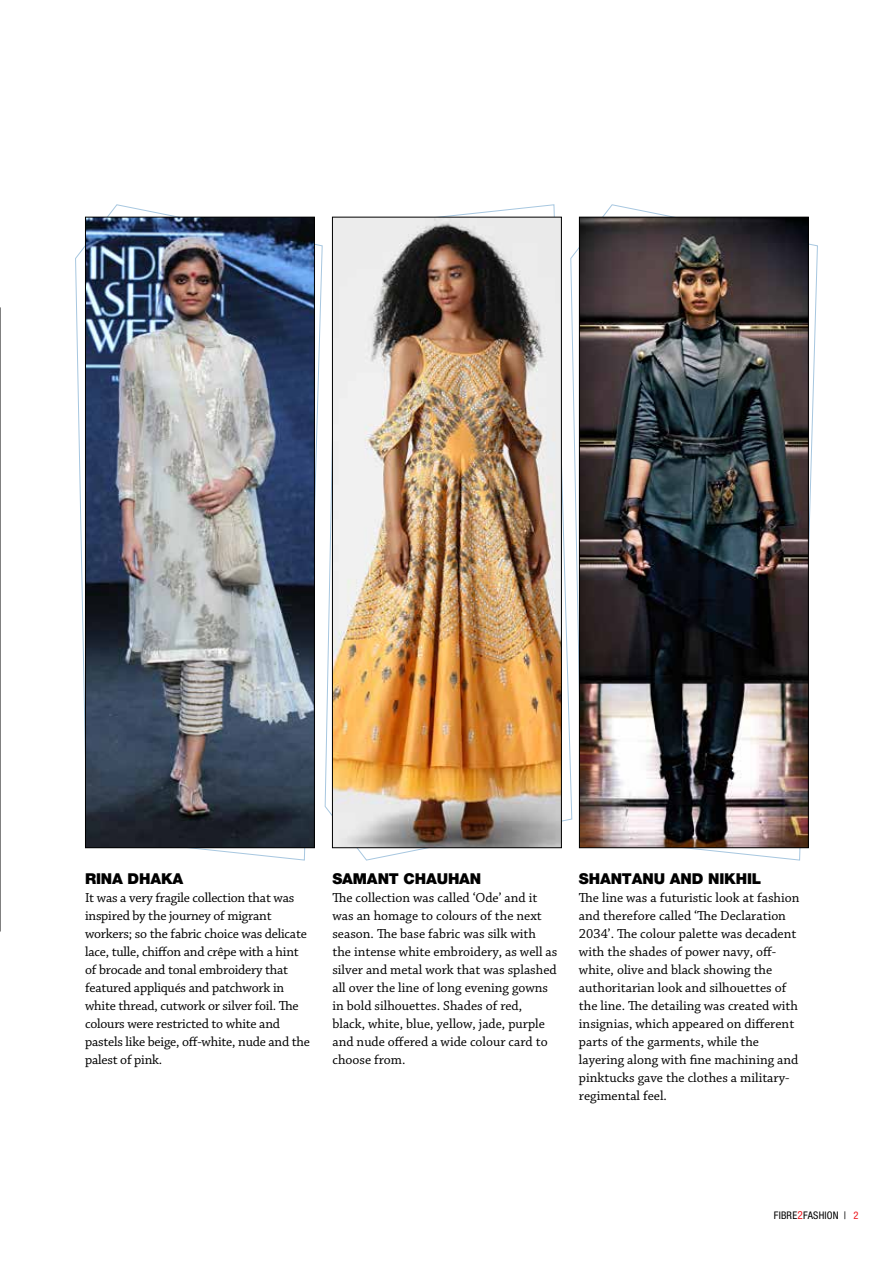
<style>
.page{position:relative;width:893px;height:1263px;background:#fff}
.page>*{position:absolute;margin:0;border:0;box-sizing:border-box;transform-origin:0 0}
.t1{font:900 15px "Helvetica Neue LT Pro";letter-spacing:-.01em;color:#000}
.t2{font:13.8px/18px "Chaparral Pro";color:#000}
.t3{font:condensed 10.5px "Helvetica Neue LT Pro";letter-spacing:.02em;color:#000}
.s1{font-size:11.25px;color:#ed1d24}
.s2{color:#ed1d24}
</style>
<div class="page">
<svg style="left:0;top:308px;width:1px;height:623px"></svg>
<svg style="left:75px;top:204px;width:248px;height:657px"></svg>
<svg style="left:573px;top:204px;width:245px;height:657px"></svg>
<svg style="left:324px;top:204px;width:249px;height:657px"></svg>
<img style="left:87px;top:219px;width:226px;height:627px">
<div style="left:85px;top:217px;width:230px;height:631px;border:1px solid #000"></div>
<img style="left:334px;top:219px;width:226px;height:627px">
<div style="left:332px;top:217px;width:230px;height:631px;border:1px solid #000"></div>
<img style="left:581px;top:219px;width:226px;height:627px">
<div style="left:579px;top:217px;width:230px;height:631px;border:1px solid #000"></div>
<p class="t1" style="left:85px;top:869px;width:100px">RINA DHAKA</p>
<p class="t2" style="left:85px;top:889px;width:227px">It was a very fragile collection that was inspired by the journey of migrant workers; so the fabric choice was delicate lace, tulle, chiffon and crêpe with a hint of brocade and tonal embroidery that featured appliqués and patchwork in white thread, cutwork or silver foil. The colours were restricted to white and pastels like beige, off-white, nude and the palest of pink.</p>
<p class="t1" style="left:332px;top:869px;width:150px">SAMANT CHAUHAN</p>
<p class="t2" style="left:332px;top:889px;width:226px">The collection was called ‘Ode’ and it was an homage to colours of the next season. The base fabric was silk with the intense white embroidery, as well as silver and metal work that was splashed all over the line of long evening gowns in bold silhouettes. Shades of red, black, white, blue, yellow, jade, purple and nude offered a wide colour card to choose from.</p>
<p class="t1" style="left:579px;top:869px;width:184px">SHANTANU AND NIKHIL</p>
<p class="t2" style="left:579px;top:889px;width:222px">The line was a futuristic look at fashion and therefore called ‘The Declaration 2034’. The colour palette was decadent with the shades of power navy, off&shy;white, olive and black showing the authoritarian look and silhouettes of the line. The detailing was created with insignias, which appeared on different parts of the garments, while the layering along with fine machining and pinktucks gave the clothes a military&shy;regimental feel.</p>
<p class="t3" style="left:774px;top:1209px;width:86px">FIBRE<span class="s1">2</span>FASHION | <span class="s2">2</span></p>
</div>
